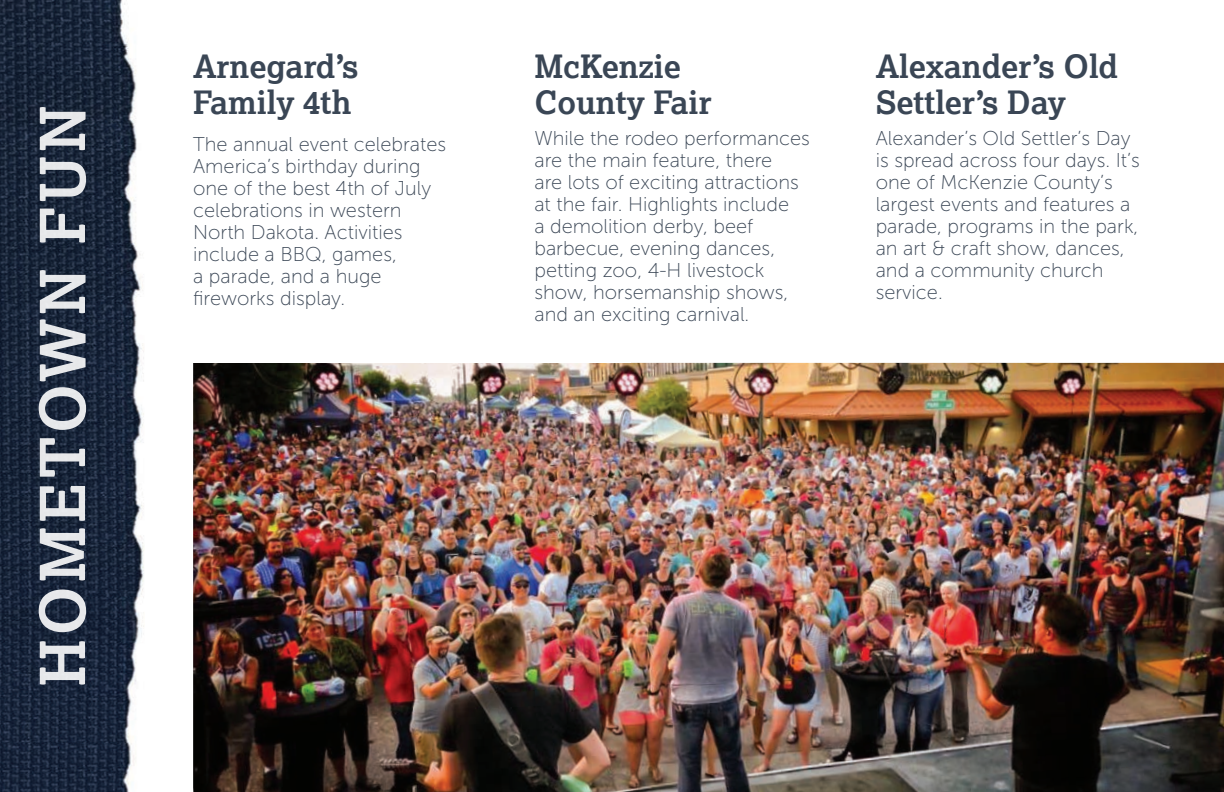
<style>
.page{position:relative;width:1224px;height:792px;background:#fff}
.page>*{position:absolute;margin:0;border:0;box-sizing:border-box;transform-origin:0 0}
.t1{font:700 62px "Lexia";letter-spacing:.06em;color:#fff}
.t2{font:700 32px/36px "Lexia";color:#3a4655}
.t3{font:20px/22px "Museo Sans 100";color:#3a4655}
</style>
<div class="page">
<img style="left:193px;top:363px;width:1031px;height:429px">
<img style="left:0;top:0;width:144px;height:792px">
<h1 class="t1" style="left:23px;top:686px;width:582px;rotate:-90deg">HOMETOWN FUN</h1>
<p class="t2" style="left:193px;top:48px;width:167px">Arnegard’s<br>Family 4th</p>
<p class="t3" style="left:193px;top:133px;width:254px">The annual event celebrates<br>America’s birthday during one of the best 4th of July celebrations in western<br>North Dakota. Activities include a BBQ, games,<br>a parade, and a huge fireworks display.</p>
<p class="t2" style="left:534px;top:48px;width:179px">McKenzie<br>County Fair</p>
<p class="t3" style="left:534px;top:128px;width:277px">While the rodeo performances are the main feature, there<br>are lots of exciting attractions at the fair. Highlights include<br>a demolition derby, beef barbecue, evening dances, petting zoo, 4-H livestock show, horsemanship shows, and an exciting carnival.</p>
<p class="t2" style="left:876px;top:48px;width:244px">Alexander’s Old<br>Settler’s Day</p>
<p class="t3" style="left:876px;top:128px;width:266px">Alexander’s Old Settler’s Day is spread across four days. It’s one of McKenzie County’s largest events and features a parade, programs in the park, an art &amp; craft show, dances, and a community church service.</p>
</div>
